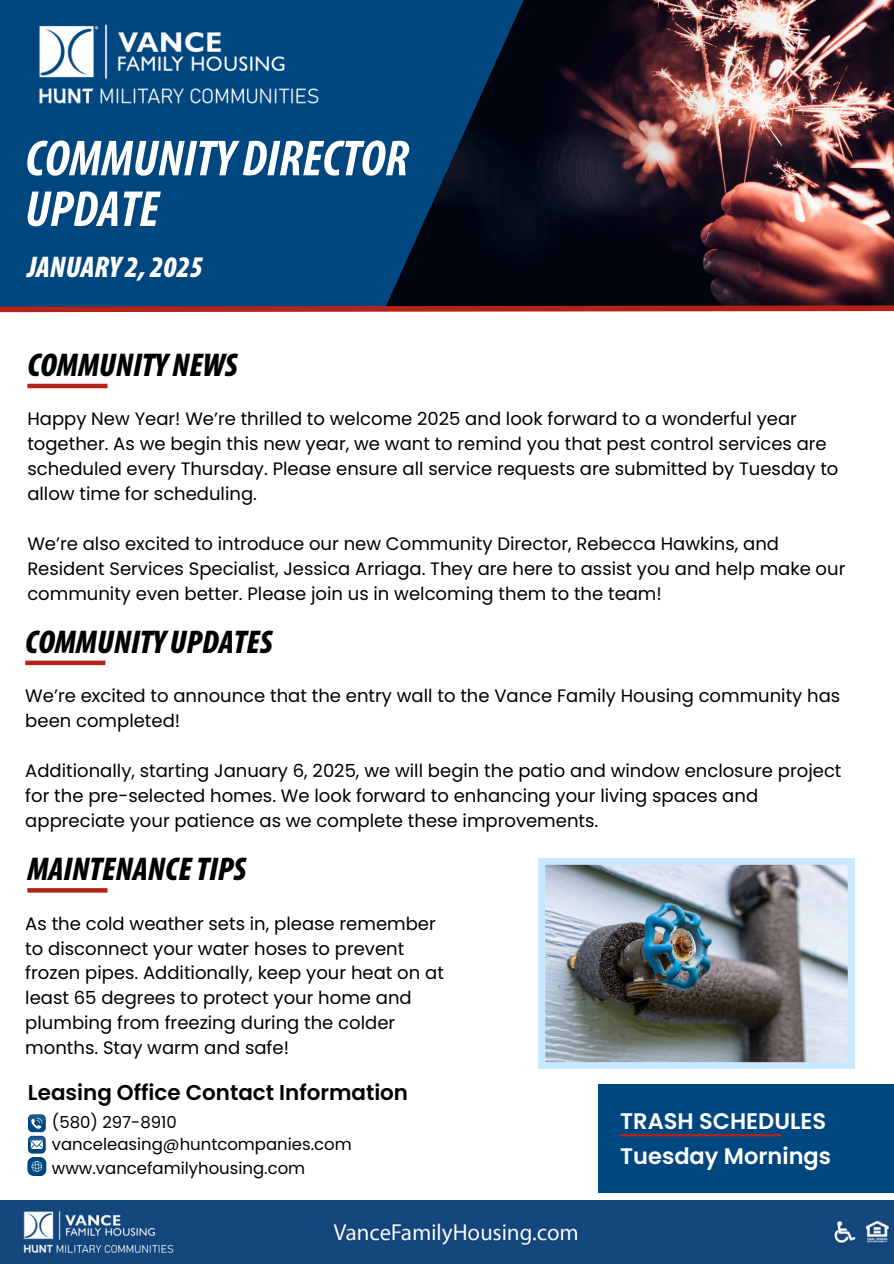
<style>
.page{position:relative;width:894px;height:1264px;background:#fff}
.page>*{position:absolute;margin:0;border:0;box-sizing:border-box;transform-origin:0 0}
.t1{font:italic 700 condensed 51px/50.7px "Myriad Pro";color:#fff}
.t2{font:italic 900 condensed 33px "Myriad Pro";color:#000}
.t3{font:italic 900 condensed 30px "Myriad Pro";color:#fff}
.t4{font:600 22.5px "Poppins";color:#fff}
.t5{font:600 21.45px "Poppins";color:#000}
.t6{font:18px/25px "Poppins";color:#000}
.t7{font:16.5px "Poppins";color:#000}
</style>
<div class="page">
<img style="left:560px;top:0;width:333px;height:302px">
<svg style="left:0;top:0;width:560px;height:302px;background:#003663"></svg>
<img style="left:11px;top:0;width:336px;height:133px">
<img style="left:0;top:1200px;width:893px;height:63px">
<div style="left:597px;top:1084px;width:296px;height:108px;background:#00467f"></div>
<hr style="left:620px;top:1134px;width:160px;height:2px;background:#b32317">
<svg style="left:28px;top:1114px;width:18px;height:39px"></svg>
<svg style="left:27px;top:1156px;width:19px;height:19px"></svg>
<svg style="left:32px;top:1161px;width:14px;height:14px"></svg>
<svg style="left:0;top:302px;width:893px;height:11px;background:#7d3f44"></svg>
<hr style="left:27px;top:384px;width:80px;height:4px;background:#b32317">
<div style="left:25px;top:660px;width:80px;height:5px;background:#b32317"></div>
<svg style="left:27px;top:888px;width:80px;height:4px"></svg>
<img style="left:538px;top:858px;width:316px;height:210px">
<p class="t1" style="left:25px;top:137px;width:385px">COMMUNITY DIRECTOR<br>UPDATE</p>
<p class="t3" style="left:27px;top:254px;width:177px">JANUARY 2, 2025</p>
<p class="t2" style="left:27px;top:351px;width:212px">COMMUNITY NEWS</p>
<p class="t6" style="left:27px;top:406px;width:812px">Happy New Year! We’re thrilled to welcome 2025 and look forward to a wonderful year together. As we begin this new year, we want to remind you that pest control services are scheduled every Thursday. Please ensure all service requests are submitted by Tuesday to allow time for scheduling.</p>
<h2 class="t6" style="left:27px;top:531px;width:819px">We’re also excited to introduce our new Community Director, Rebecca Hawkins, and<br>Resident Services Specialist, Jessica Arriaga. They are here to assist you and help make our community even better. Please join us in welcoming them to the team!</h2>
<h2 class="t2" style="left:25px;top:628px;width:249px">COMMUNITY UPDATES</h2>
<h2 class="t6" style="left:25px;top:683px;width:816px">We’re excited to announce that the entry wall to the Vance Family Housing community has been completed!</h2>
<p class="t6" style="left:25px;top:758px;width:817px">Additionally, starting January 6, 2025, we will begin the patio and window enclosure project for the pre-selected homes. We look forward to enhancing your living spaces and appreciate your patience as we complete these improvements.</p>
<p class="t2" style="left:27px;top:855px;width:220px">MAINTENANCE TIPS</p>
<p class="t6" style="left:25px;top:911px;width:420px">As the cold weather sets in, please remember to disconnect your water hoses to prevent frozen pipes. Additionally, keep your heat on at least 65 degrees to protect your home and plumbing from freezing during the colder months. Stay warm and safe!</p>
<p class="t5" style="left:28px;top:1077px;width:381px">Leasing Office Contact Information</p>
<h1 class="t7" style="left:52px;top:1111px;width:126px">(580) 297-8910</h1>
<h2 class="t7" style="left:52px;top:1132px;width:301px">vanceleasing@huntcompanies.com</h2>
<p class="t7" style="left:52px;top:1156px;width:255px">www.vancefamilyhousing.com</p>
<p class="t4" style="left:620px;top:1105px;width:207px">TRASH SCHEDULES</p>
<p class="t4" style="left:620px;top:1139px;width:212px">Tuesday Mornings</p>
</div>
